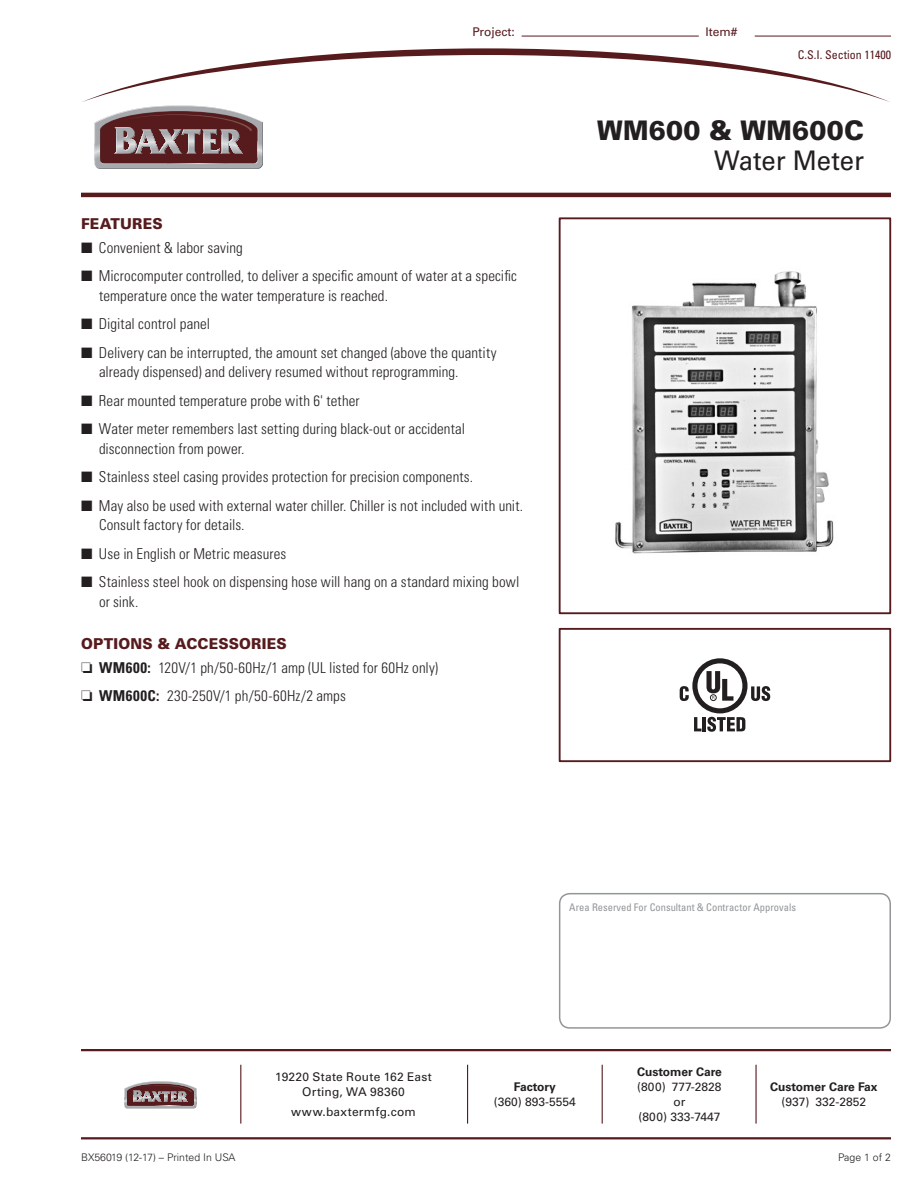
<style>
.page{position:relative;width:918px;height:1188px;background:#fff}
.page>*{position:absolute;margin:0;border:0;box-sizing:border-box;transform-origin:0 0}
.parAll_Hd1{font:900 27px "Univers LT Std";letter-spacing:.005em;color:#231f20;scale:.95 1}
.parAll_Hd2{font:27px "Univers LT Std";letter-spacing:-.005em;color:#231f20;scale:.95 1}
.par1_Txt-Ind1_End{font:300 condensed 15px/19.5px "Univers LT Std";letter-spacing:.01em;color:#231f20}
.parAll_HdSub1{font:900 15px "Univers LT Std";letter-spacing:.01em;color:#571b1e;scale:.95 1}
.t1{font:12px/15px "Univers LT Std";letter-spacing:.015em;color:#231f20;text-align:center}
.t2{font:700 12px "Univers LT Std";color:#231f20}
.t3{font:condensed 12px "Univers LT Std";color:#571b1e}
.t4{font:12px "Univers LT Std";color:#571b1e}
.parAll_Txt-FootR{font:condensed 10.5px "Univers LT Std";color:#939598}
.t5{font:300 10.5px "Univers LT Std";color:#231f20}
.s1{font-weight:700}
</style>
<div class="page">
<svg style="left:82px;top:48px;width:808px;height:54px"></svg>
<svg style="left:94px;top:106px;width:169px;height:63px;background:#87696c"></svg>
<hr style="left:81px;top:1049px;width:810px;height:2px;background:#571b1e">
<hr style="left:81px;top:1137px;width:810px;height:2px;background:#571b1e">
<svg style="left:124px;top:1081px;width:72px;height:27px;background:#8c7173"></svg>
<hr style="left:467px;top:1065px;width:1px;height:59px;background:#571b1e">
<hr style="left:240px;top:1065px;width:1px;height:59px;background:#571b1e">
<hr style="left:602px;top:1065px;width:1px;height:59px;background:#571b1e">
<hr style="left:755px;top:1065px;width:2px;height:59px;background:#571b1e">
<hr style="left:81px;top:193px;width:810px;height:4px;background:#571b1e">
<hr style="left:755px;top:36px;width:136px;height:1px;background:#571b1e">
<hr style="left:522px;top:36px;width:177px;height:1px;background:#571b1e">
<div style="left:559px;top:217px;width:332px;height:397px;border:2px solid #571b1e"></div>
<svg style="left:694px;top:717px;width:7px;height:14px"></svg>
<hr style="left:703px;top:717px;width:3px;height:14px;background:#231f20">
<svg style="left:707px;top:717px;width:38px;height:15px"></svg>
<svg style="left:751px;top:686px;width:19px;height:15px"></svg>
<svg style="left:692px;top:658px;width:56px;height:55px"></svg>
<div style="left:697px;top:663px;width:45px;height:45px;background:#fff;border-radius:50%"></div>
<svg style="left:707px;top:671px;width:26px;height:30px"></svg>
<svg style="left:680px;top:686px;width:9px;height:15px"></svg>
<div style="left:559px;top:628px;width:332px;height:134px;border:2px solid #571b1e"></div>
<div style="left:559px;top:893px;width:332px;height:136px;border:2px solid #939598;border-radius:10px"></div>
<img style="left:615px;top:271px;width:219px;height:283px">
<p class="t4" style="left:472px;top:24px;width:44px">Project:</p>
<p class="parAll_HdSub1" style="left:81px;top:214px;width:88px">FEATURES</p>
<p class="par1_Txt-Ind1_End" style="left:81px;top:238px;width:163px">■ Convenient &amp; labor saving</p>
<p class="par1_Txt-Ind1_End" style="left:99px;top:266px;width:420px;text-indent:-18px">■ Microcomputer controlled, to deliver a specific amount of water at a specific temperature once the water temperature is reached.</p>
<p class="par1_Txt-Ind1_End" style="left:81px;top:314px;width:131px">■ Digital control panel</p>
<p class="par1_Txt-Ind1_End" style="left:99px;top:343px;width:399px;text-indent:-18px">■ Delivery can be interrupted, the amount set changed (above the quantity already dispensed) and delivery resumed without reprogramming.</p>
<p class="par1_Txt-Ind1_End" style="left:81px;top:391px;width:280px">■ Rear mounted temperature probe with 6' tether</p>
<p class="par1_Txt-Ind1_End" style="left:99px;top:419px;width:368px;text-indent:-18px">■ Water meter remembers last setting during black-out or accidental disconnection from power.</p>
<p class="par1_Txt-Ind1_End" style="left:81px;top:467px;width:394px">■ Stainless steel casing provides protection for precision components.</p>
<p class="par1_Txt-Ind1_End" style="left:99px;top:496px;width:426px;text-indent:-18px">■ May also be used with external water chiller. Chiller is not included with unit.<br>Consult factory for details.</p>
<p class="par1_Txt-Ind1_End" style="left:81px;top:544px;width:207px">■ Use in English or Metric measures</p>
<p class="par1_Txt-Ind1_End" style="left:99px;top:572px;width:422px;text-indent:-18px">■ Stainless steel hook on dispensing hose will hang on a standard mixing bowl or sink.</p>
<p class="parAll_HdSub1" style="left:81px;top:634px;width:218px">OPTIONS &amp; ACCESSORIES</p>
<p class="par1_Txt-Ind1_End" style="left:81px;top:658px;width:359px">❏ <span class="s1">WM600:</span> 120V/1 ph/50-60Hz/1 amp (UL listed for 60Hz only)</p>
<p class="par1_Txt-Ind1_End" style="left:81px;top:686px;width:266px">❏ <span class="s1">WM600C:</span> 230-250V/1 ph/50-60Hz/2 amps</p>
<p class="t4" style="left:706px;top:24px;width:34px">Item#</p>
<p class="t3" style="left:798px;top:47px;width:95px">C.S.I. Section 11400</p>
<p class="parAll_Hd1" style="left:597px;top:114px;width:282px">WM600 &amp; WM600C</p>
<p class="parAll_Hd2" style="left:714px;top:145px;width:159px">Water Meter</p>
<p class="parAll_Txt-FootR" style="left:569px;top:901px;width:228px">Area Reserved For Consultant &amp; Contractor Approvals</p>
<p class="t5" style="left:81px;top:1151px;width:156px">BX56019 (12-17) – Printed In USA</p>
<p class="t1" style="left:275px;top:1070px;width:158px">19220 State Route 162 East<br>Orting, WA 98360</p>
<p class="t1" style="left:291px;top:1104px;width:126px">www.baxtermfg.com</p>
<p class="t2" style="left:514px;top:1080px;width:43px">Factory</p>
<p class="t1" style="left:494px;top:1094px;width:84px">(360) 893-5554</p>
<p class="t2" style="left:637px;top:1065px;width:86px">Customer Care</p>
<p class="t1" style="left:637px;top:1079px;width:86px">(800) 777-2828 or<br>(800) 333-7447</p>
<p class="t2" style="left:770px;top:1080px;width:109px">Customer Care Fax</p>
<p class="t1" style="left:781px;top:1094px;width:86px">(937) 332-2852</p>
<p class="t5" style="left:838px;top:1151px;width:54px">Page 1 of 2</p>
</div>
